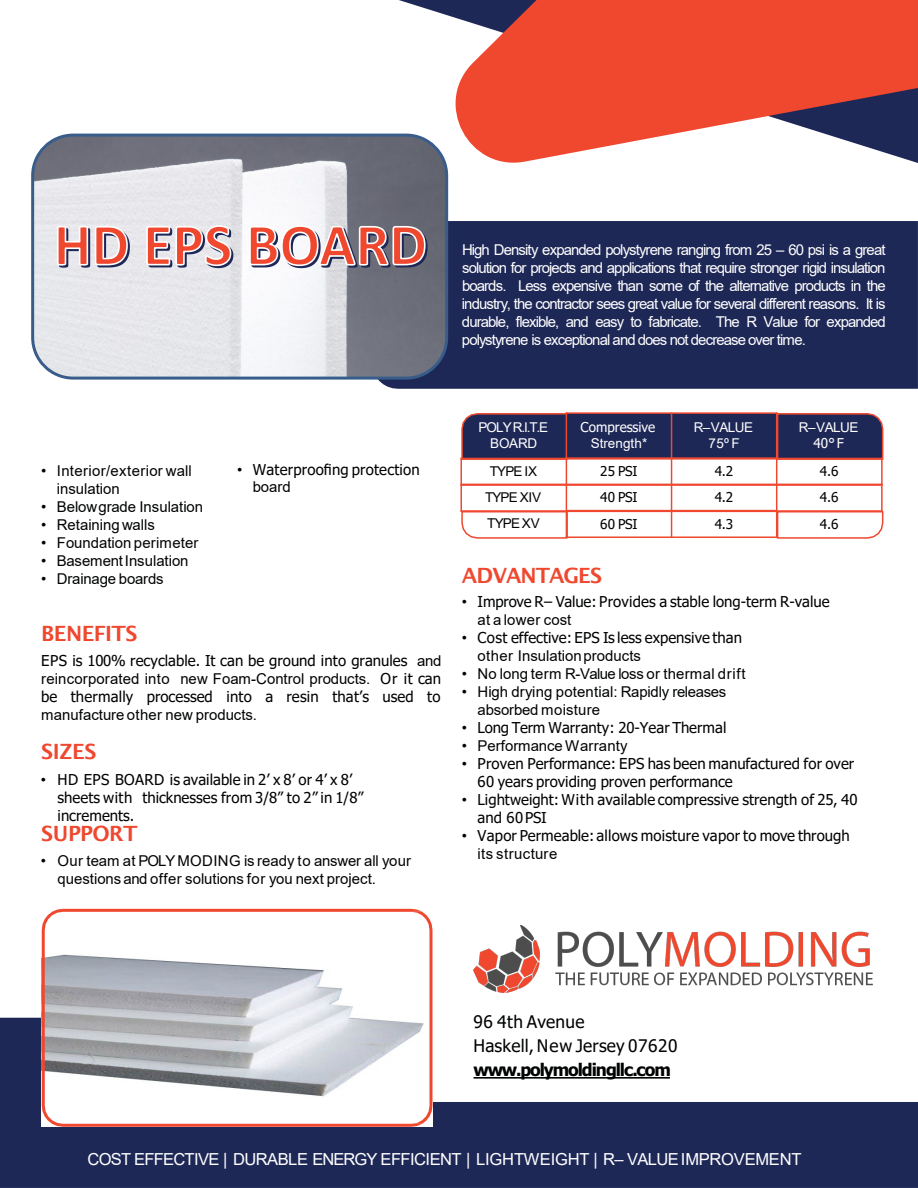
<style>
.page{position:relative;width:918px;height:1188px;background:#fff}
.page>*{position:absolute;margin:0;border:0;box-sizing:border-box;transform-origin:0 0}
.t1{font:600 21px "Lucida Sans";letter-spacing:-.03em;color:#ef482f}
.t2{font:600 21px "Lucida Sans";letter-spacing:-.05em;color:#ef482f}
.t3{font:17.25px "Tahoma";letter-spacing:.015em;color:#010202}
.t4{font:700 17.25px "Tahoma";letter-spacing:-.06em;color:#010202}
.t5{font:16.5px "Arial";letter-spacing:-.035em;color:#fff}
.t6{font:15px/18px "Tahoma";letter-spacing:.005em;color:#010202}
.t7{font:15px/18px "Arial";letter-spacing:-.06em;color:#fff;text-align:justify}
.t8{font:15px/18px "Arial";color:#010202}
.t9{font:15px/18px "Arial";letter-spacing:.02em;color:#010202}
.t10{font:13.5px "Tahoma";letter-spacing:-.01em;color:#010202}
.t11{font:13.5px/16.2px "Arial";letter-spacing:-.04em;color:#fff;text-align:center}
.t12{font:13.5px/15.9px "Tahoma";letter-spacing:-.005em;color:#fff;text-align:center}
.t13{font:13.5px "Arial";letter-spacing:-.055em;color:#010202}
.t14{font:13.5px/16.2px "Arial";letter-spacing:-.015em;color:#fff;text-align:center}
.s1{font-family:"Arial"}
.s2{font-family:"Tahoma"}
</style>
<div class="page">
<div style="left:378px;top:221px;width:540px;height:168px;background:#1e2857"></div>
<svg style="left:0;top:1018px;width:918px;height:170px;fill:#1e2857"></svg>
<svg style="left:42px;top:909px;width:380px;height:218px"></svg>
<svg style="left:411px;top:912px;width:21px;height:212px"></svg>
<svg style="left:461px;top:412px;width:107px;height:49px;background:#39365d"></svg>
<svg style="left:777px;top:412px;width:107px;height:49px;background:#3b375d"></svg>
<svg style="left:461px;top:512px;width:108px;height:27px"></svg>
<svg style="left:777px;top:511px;width:107px;height:28px"></svg>
<div style="left:566px;top:413px;width:106px;height:45px;background:#1e2857"></div>
<div style="left:672px;top:413px;width:105px;height:45px;background:#1e2857"></div>
<hr style="left:566px;top:412px;width:1px;height:126px;background:#ef482f">
<hr style="left:671px;top:412px;width:1px;height:126px;background:#ef482f">
<hr style="left:776px;top:412px;width:1px;height:126px;background:#ef482f">
<hr style="left:460px;top:458px;width:106px;height:1px;background:#ef482f">
<hr style="left:566px;top:457px;width:211px;height:3px;background:#ef482f">
<hr style="left:777px;top:458px;width:106px;height:1px;background:#ef482f">
<hr style="left:460px;top:484px;width:423px;height:2px;background:#ef482f">
<hr style="left:460px;top:510px;width:106px;height:2px;background:#ef482f">
<hr style="left:566px;top:510px;width:211px;height:2px;background:#ef482f">
<hr style="left:777px;top:510px;width:106px;height:2px;background:#ef482f">
<hr style="left:460px;top:458px;width:2px;height:54px;background:#ef482f">
<hr style="left:881px;top:458px;width:2px;height:54px;background:#ef482f">
<hr style="left:566px;top:412px;width:211px;height:2px;background:#ef482f">
<hr style="left:566px;top:536px;width:211px;height:2px;background:#ef482f">
<img style="left:473px;top:925px;width:400px;height:68px">
<svg style="left:474px;top:1077px;width:196px;height:2px"></svg>
<svg style="left:399px;top:0;width:57px;height:135px"></svg>
<svg style="left:456px;top:0;width:462px;height:163px;fill:#ef482f"></svg>
<img style="left:35px;top:135px;width:412px;height:243px">
<div style="left:31px;top:134px;width:417px;height:246px;border:3px solid #385d8a;border-radius:41px"></div>
<svg style="left:39px;top:201px;width:401px;height:170px"></svg>
<p class="t7" style="left:462px;top:241px;width:425px">High Density expanded polystyrene ranging from 25 – 60 psi is a great solution for projects and applications that require stronger rigid insulation boards. Less expensive than some of the alternative products in the industry, the contractor sees great value for several different reasons. It is durable, flexible, and easy to fabricate. The R Value for expanded polystyrene is exceptional and does not decrease over time.</p>
<p class="t9" style="left:57px;top:461px;width:137px;text-indent:-16px">• Interior/exterior wall insulation</p>
<p class="t8" style="left:41px;top:497px;width:164px">• Belowgrade Insulation</p>
<p class="t8" style="left:41px;top:515px;width:115px">• Retaining walls</p>
<p class="t8" style="left:41px;top:533px;width:159px">• Foundation perimeter</p>
<p class="t8" style="left:41px;top:551px;width:149px">• BasementInsulation</p>
<p class="t8" style="left:41px;top:569px;width:124px">• Drainage boards</p>
<p class="t6" style="left:253px;top:461px;width:169px;text-indent:-16px"><span class="s1">•</span> Waterproofing protection <span class="s1">board</span></p>
<p class="t1" style="left:41px;top:621px;width:98px">BENEFITS</p>
<p class="t6" style="left:41px;top:652px;width:402px;text-align:justify">EPS is 100% recyclable. It can be ground into granules <span class="s1">and reincorporated into new Foam-Control products.</span> Or it can be thermally processed into a resin that’s used to <span class="s1">manufacture other new products.</span></p>
<p class="t1" style="left:41px;top:739px;width:57px">SIZES</p>
<p class="t6" style="left:58px;top:771px;width:307px;text-indent:-17px"><span class="s1">•</span> HD EPS BOARD is available in 2’ x 8’ or 4’ x 8’ sheets with thicknesses from 3/8” to 2” in 1/8” increments.</p>
<p class="t1" style="left:41px;top:821px;width:98px">SUPPORT</p>
<p class="t8" style="left:58px;top:852px;width:355px;text-indent:-17px">• Our team at POLYMODING is ready to answer all your questions and offer solutions for you next project.</p>
<p class="t14" style="left:479px;top:419px;width:71px">POLYR.I.T.E<br>BOARD</p>
<p class="t12" style="left:581px;top:420px;width:76px">Compressive<br><span class="s1">Strength*</span></p>
<p class="t11" style="left:694px;top:419px;width:61px">R–VALUE<br>75º F</p>
<p class="t11" style="left:799px;top:419px;width:61px">R–VALUE<br><span class="s2">40° F</span></p>
<p class="t13" style="left:490px;top:462px;width:49px">TYPE IX</p>
<p class="t10" style="left:600px;top:462px;width:39px">25 PSI</p>
<p class="t10" style="left:715px;top:462px;width:20px">4.2</p>
<p class="t10" style="left:820px;top:462px;width:20px">4.6</p>
<p class="t13" style="left:485px;top:488px;width:58px">TYPE XIV</p>
<p class="t10" style="left:600px;top:488px;width:39px">40 PSI</p>
<p class="t10" style="left:715px;top:488px;width:20px">4.2</p>
<p class="t10" style="left:820px;top:488px;width:20px">4.6</p>
<p class="t13" style="left:487px;top:514px;width:54px">TYPE XV</p>
<p class="t10" style="left:600px;top:515px;width:39px">60 PSI</p>
<p class="t10" style="left:715px;top:515px;width:20px">4.3</p>
<p class="t10" style="left:820px;top:515px;width:20px">4.6</p>
<p class="t2" style="left:462px;top:564px;width:142px">ADVANTAGES</p>
<p class="t6" style="left:478px;top:594px;width:354px;text-indent:-16px"><span class="s1">•</span> Improve R– Value: Provides a stable long-term R-value <span class="s1">at a lower cost</span></p>
<p class="t6" style="left:478px;top:630px;width:266px;text-indent:-16px"><span class="s1">•</span> Cost effective: EPS Is less expensive than <span class="s1">other Insulationproducts</span></p>
<p class="t8" style="left:462px;top:665px;width:285px">• No long term R-Value loss or thermal drift</p>
<p class="t8" style="left:478px;top:683px;width:250px;text-indent:-16px">• High drying potential: Rapidly releases absorbed moisture</p>
<p class="t6" style="left:462px;top:720px;width:266px"><span class="s1">•</span> Long Term Warranty: 20-Year Thermal</p>
<p class="t8" style="left:462px;top:737px;width:167px">• PerformanceWarranty</p>
<p class="t6" style="left:478px;top:756px;width:378px;text-indent:-16px"><span class="s1">•</span> Proven Performance: EPS has been manufactured for over<br>60 years providing proven performance</p>
<p class="t6" style="left:478px;top:792px;width:382px;text-indent:-16px"><span class="s1">•</span> Lightweight: With available compressive strength of 25, 40 and 60PSI</p>
<p class="t6" style="left:478px;top:828px;width:374px;text-indent:-16px"><span class="s1">•</span> Vapor Permeable: allows moisture vapor to move through <span class="s1">its structure</span></p>
<p class="t3" style="left:474px;top:1010px;width:112px">96 4th Avenue</p>
<p class="t3" style="left:474px;top:1034px;width:206px">Haskell,New Jersey 07620</p>
<p class="t4" style="left:474px;top:1057px;width:199px">www.polymoldingllc.com</p>
<p class="t5" style="left:88px;top:1148px;width:715px">COST EFFECTIVE | DURABLE ENERGY EFFICIENT | LIGHTWEIGHT | R– VALUEIMPROVEMENT</p>
</div>
